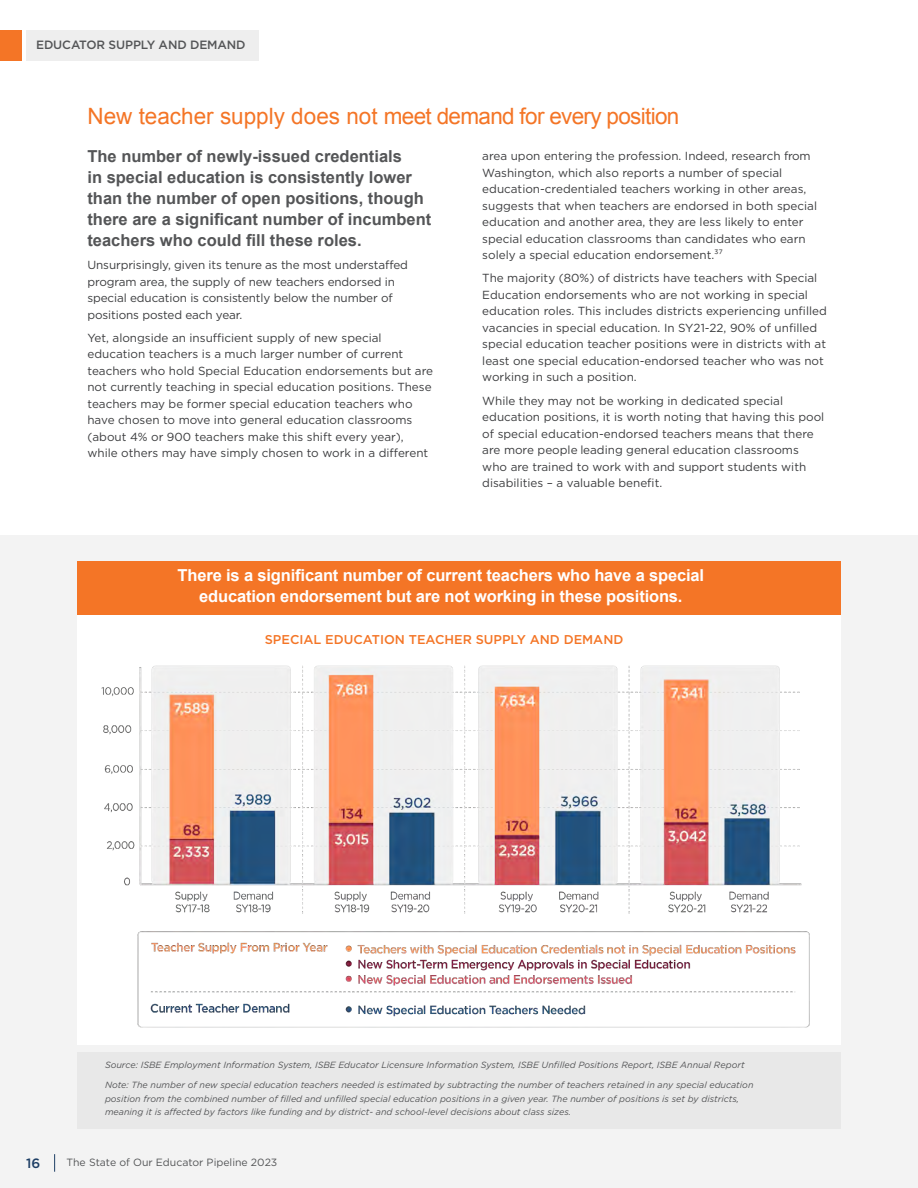
<style>
.page{position:relative;width:918px;height:1188px;background:#fff}
.page>*{position:absolute;margin:0;border:0;box-sizing:border-box;transform-origin:0 0}
.t1{font:22.5px "Arial";letter-spacing:-.03em;color:#f47526}
.t2{font:700 16.5px/21px "Arial";color:#545557}
.t3{font:700 16.5px/21px "Arial";letter-spacing:-.01em;color:#fff;text-align:center}
.t4{font:500 13.5px "Gotham";color:#1a3d66}
.t5{font:500 12.75px "Gotham";color:#f47526}
.t6{font:500 12px "Gotham";letter-spacing:-.01em;color:#545557}
.t7{font:11.7px/16.5px "Gotham";color:#3c3d3f}
.t8{font:10.5px "Gotham";color:#545557}
.t9{font:italic 9px/13.5px "Gotham";color:#545557}
</style>
<div class="page">
<div style="left:0;top:535px;width:918px;height:653px;background:#f3f3f3"></div>
<div style="left:26px;top:31px;width:233px;height:30px;background:#eee"></div>
<div style="left:0;top:31px;width:21px;height:30px;background:#f47526"></div>
<div style="left:77px;top:586px;width:764px;height:459px;background:#fff"></div>
<div style="left:78px;top:561px;width:763px;height:54px;background:#f47526"></div>
<div style="left:77px;top:1053px;width:764px;height:76px;background:#e8e8e8"></div>
<img style="left:101px;top:665px;width:709px;height:363px">
<p class="t6" style="left:36px;top:37px;width:211px">EDUCATOR SUPPLY AND DEMAND</p>
<h1 class="t1" style="left:87px;top:102px;width:593px">New teacher supply does not meet demand for every position</h1>
<h2 class="t2" style="left:87px;top:146px;width:345px">The number of newly-issued credentials<br>in special education is consistently lower than the number of open positions, though there are a significant number of incumbent teachers who could fill these roles.</h2>
<p class="t7" style="left:87px;top:256px;width:322px">Unsurprisingly, given its tenure as the most understaffed program area, the supply of new teachers endorsed in special education is consistently below the number of positions posted each year.</p>
<p class="t7" style="left:87px;top:329px;width:347px">Yet, alongside an insufficient supply of new special education teachers is a much larger number of current teachers who hold Special Education endorsements but are not currently teaching in special education positions. These teachers may be former special education teachers who have chosen to move into general education classrooms (about 4% or 900 teachers make this shift every year), while others may have simply chosen to work in a different</p>
<p class="t7" style="left:482px;top:148px;width:336px">area upon entering the profession. Indeed, research from Washington, which also reports a number of special education-credentialed teachers working in other areas, suggests that when teachers are endorsed in both special education and another area, they are less likely to enter special education classrooms than candidates who earn solely a special education endorsement.³⁷</p>
<p class="t7" style="left:482px;top:270px;width:346px">The majority (80%) of districts have teachers with Special Education endorsements who are not working in special education roles. This includes districts experiencing unfilled vacancies in special education. In SY21-22, 90% of unfilled special education teacher positions were in districts with at least one special education-endorsed teacher who was not working in such a position.</p>
<p class="t7" style="left:482px;top:392px;width:344px">While they may not be working in dedicated special education positions, it is worth noting that having this pool of special education-endorsed teachers means that there are more people leading general education classrooms who are trained to work with and support students with disabilities – a valuable benefit.</p>
<h2 class="t3" style="left:178px;top:565px;width:528px">There is a significant number of current teachers who have a special education endorsement but are not working in these positions.</h2>
<p class="t5" style="left:265px;top:631px;width:360px">SPECIAL EDUCATION TEACHER SUPPLY AND DEMAND</p>
<p class="t9" style="left:105px;top:1058px;width:641px">Source: ISBE Employment Information System, ISBE Educator Licensure Information System, ISBE Unfilled Positions Report, ISBE Annual Report</p>
<p class="t9" style="left:105px;top:1078px;width:650px">Note: The number of new special education teachers needed is estimated by subtracting the number of teachers retained in any special education position from the combined number of filled and unfilled special education positions in a given year. The number of positions is set by districts, meaning it is affected by factors like funding and by district- and school-level decisions about class sizes.</p>
<p class="t4" style="left:26px;top:1154px;width:16px">16</p>
<p class="t8" style="left:67px;top:1156px;width:212px">The State of Our Educator Pipeline 2023</p>
</div>
